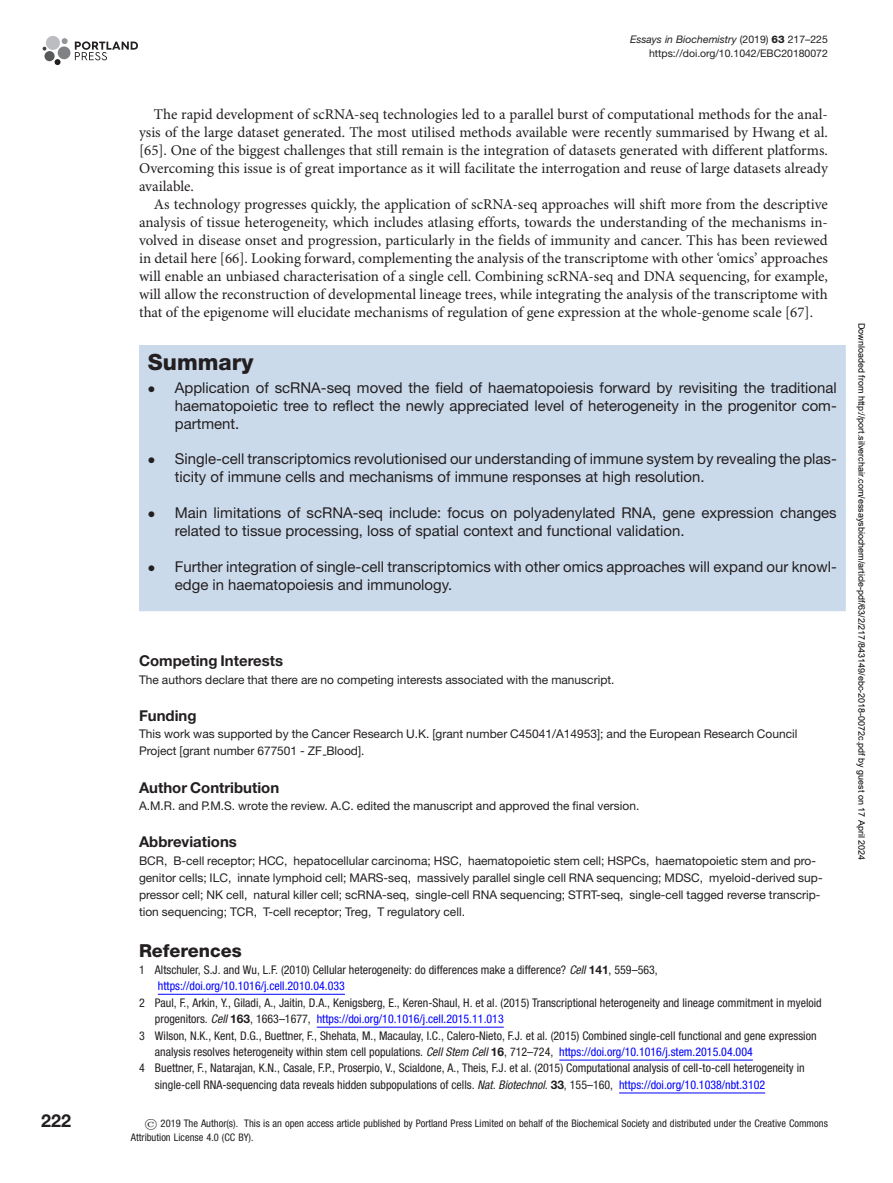
<style>
.page{position:relative;width:893px;height:1183px;background:#fff}
.page>*{position:absolute;margin:0;border:0;box-sizing:border-box;transform-origin:0 0}
.t1{font:800 22.35px "Helvetica Neue LT Std";color:#231f20}
.t2{font:800 18px "Helvetica Neue LT Std";color:#231f20}
.t3{font:700 18px "Helvetica Neue LT Std";color:#231f20}
.t4{font:15px/18px "Minion Pro";color:#231f20;text-align:justify}
.t5{font:15px/18px "Helvetica Neue LT Std";color:#231f20}
.t6{font:700 15px "Helvetica Neue LT Std";color:#231f20}
.t7{font:condensed 12px/16.5px "Helvetica Neue LT Std";color:#231f20}
.t8{font:12px/17.2px "Helvetica Neue LT Std";color:#231f20}
.t9{font:condensed 12px "Helvetica Neue LT Std";color:#00f}
.t10{font:condensed 10.5px/13.5px "Helvetica Neue LT Std";color:#231f20}
.t11{font:10.5px/13.6px "Helvetica Neue LT Std";color:#231f20;text-align:right}
.t12{font:9px "Arial";color:#000}
.s1{font-style:italic}
.s2{font-weight:800}
.s3{font-family:"SFRM1000"}
.s4{font-weight:700;font-stretch:normal}
.s5{color:#00f}
.s6{color:#231f20}
.s7{font-style:italic;color:#231f20}
.s8{font-weight:700;font-stretch:normal;color:#231f20}
.s9{font-family:"SFRM0700";font-stretch:normal}
</style>
<div class="page">
<svg style="left:75px;top:41px;width:63px;height:19px"></svg>
<div style="left:46px;top:36px;width:14px;height:14px;background:#bbbdc0;border-radius:50%"></div>
<div style="left:58px;top:46px;width:12px;height:13px;background:#808285;border-radius:50%"></div>
<div style="left:45px;top:51px;width:10px;height:10px;background:#58595b;border-radius:50%"></div>
<svg style="left:55px;top:59px;width:6px;height:6px"></svg>
<svg style="left:62px;top:38px;width:6px;height:6px"></svg>
<div style="left:139px;top:345px;width:707px;height:266px;background:#cbdaeb"></div>
<hr style="left:158px;top:993px;width:187px;height:1px;background:#00f">
<hr style="left:317px;top:1026px;width:187px;height:1px;background:#00f">
<hr style="left:559px;top:1059px;width:194px;height:1px;background:#00f">
<hr style="left:619px;top:1092px;width:146px;height:1px;background:#00f">
<p class="t11" style="left:630px;top:33px;width:199px"><span class="s1">Essays in Biochemistry</span> (2019) <span class="s2">63</span> 217–225 https://doi.org/10.1042/EBC20180072</p>
<p class="t4" style="left:139px;top:107px;width:690px;text-indent:15px">The rapid development of scRNA-seq technologies led to a parallel burst of computational methods for the anal&shy;ysis of the large dataset generated. The most utilised methods available were recently summarised by Hwang et al. [65]. One of the biggest challenges that still remain is the integration of datasets generated with different platforms.<br>Overcoming this issue is of great importance as it will facilitate the interrogation and reuse of large datasets already available.</p>
<p class="t4" style="left:139px;top:196px;width:690px;text-indent:15px">As technology progresses quickly, the application of scRNA-seq approaches will shift more from the descriptive analysis of tissue heterogeneity, which includes atlasing efforts, towards the understanding of the mechanisms in&shy;volved in disease onset and progression, particularly in the fields of immunity and cancer. This has been reviewed in detail here [66]. Looking forward, complementing the analysis of the transcriptome with other ‘omics’ approaches will enable an unbiased characterisation of a single cell. Combining scRNA-seq and DNA sequencing, for example, will allow the reconstruction of developmental lineage trees, while integrating the analysis of the transcriptome with that of the epigenome will elucidate mechanisms of regulation of gene expression at the whole-genome scale [67].</p>
<h1 class="t1" style="left:148px;top:354px;width:107px">Summary</h1>
<p class="t5" style="left:175px;top:380px;width:663px;text-align:justify;text-indent:-27px"><span class="s3">•</span> Application of scRNA-seq moved the field of haematopoiesis forward by revisiting the traditional haematopoietic tree to reflect the newly appreciated level of heterogeneity in the progenitor com&shy;partment.</p>
<p class="t5" style="left:175px;top:451px;width:663px;text-indent:-27px"><span class="s3">•</span> Single-cell transcriptomics revolutionised our understanding of immune system by revealing the plas&shy;ticity of immune cells and mechanisms of immune responses at high resolution.</p>
<p class="t5" style="left:175px;top:505px;width:663px;text-indent:-27px"><span class="s3">•</span> Main limitations of scRNA-seq include: focus on polyadenylated RNA, gene expression changes related to tissue processing, loss of spatial context and functional validation.</p>
<p class="t5" style="left:175px;top:559px;width:663px;text-indent:-27px"><span class="s3">•</span> Further integration of single-cell transcriptomics with other omics approaches will expand our knowl&shy;edge in haematopoiesis and immunology.</p>
<p class="t6" style="left:139px;top:655px;width:146px">Competing Interests</p>
<p class="t8" style="left:139px;top:671px;width:477px">The authors declare that there are no competing interests associated with the manuscript.</p>
<p class="t6" style="left:139px;top:710px;width:59px">Funding</p>
<p class="t8" style="left:139px;top:726px;width:660px">This work was supported by the Cancer Research U.K. [grant number C45041/A14953]; and the European Research Council<br>Project [grant number 677501 - ZF Blood].</p>
<p class="t6" style="left:139px;top:781px;width:142px">Author Contribution</p>
<p class="t8" style="left:139px;top:798px;width:502px">A.M.R. and P.M.S. wrote the review. A.C. edited the manuscript and approved the final version.</p>
<p class="t6" style="left:139px;top:836px;width:99px">Abbreviations</p>
<p class="t8" style="left:139px;top:852px;width:685px">BCR, B-cell receptor; HCC, hepatocellular carcinoma; HSC, haematopoietic stem cell; HSPCs, haematopoietic stem and pro&shy;genitor cells; ILC, innate lymphoid cell; MARS-seq, massively parallel single cell RNA sequencing; MDSC, myeloid-derived sup&shy;pressor cell; NK cell, natural killer cell; scRNA-seq, single-cell RNA sequencing; STRT-seq, single-cell tagged reverse transcrip&shy;tion sequencing; TCR, T-cell receptor; Treg, T regulatory cell.</p>
<p class="t2" style="left:139px;top:943px;width:104px">References</p>
<p class="t7" style="left:158px;top:961px;width:501px;text-indent:-19px">1 Altschuler, S.J. and Wu, L.F. (2010) Cellular heterogeneity: do differences make a difference? <span class="s1">Cell</span> <span class="s4">141</span>, 559–563, <span class="s5">https://doi.org/10.1016/j.cell.2010.04.033</span></p>
<p class="t7" style="left:139px;top:994px;width:684px">2 Paul, F., Arkin, Y., Giladi, A., Jaitin, D.A., Kenigsberg, E., Keren-Shaul, H. et al. (2015) Transcriptional heterogeneity and lineage commitment in myeloid</p>
<p class="t9" style="left:155px;top:1014px;width:350px"><span class="s6">progenitors.</span> <span class="s7">Cell</span> <span class="s8">163</span><span class="s6">, 1663–1677,</span> https://doi.org/10.1016/j.cell.2015.11.013</p>
<p class="t7" style="left:139px;top:1027px;width:679px">3 Wilson, N.K., Kent, D.G., Buettner, F., Shehata, M., Macaulay, I.C., Calero-Nieto, F.J. et al. (2015) Combined single-cell functional and gene expression</p>
<p class="t7" style="left:155px;top:1044px;width:599px">analysis resolves heterogeneity within stem cell populations. <span class="s1">Cell Stem Cell</span> <span class="s4">16</span>, 712–724, <span class="s5">https://doi.org/10.1016/j.stem.2015.04.004</span></p>
<p class="t7" style="left:139px;top:1060px;width:667px">4 Buettner, F., Natarajan, K.N., Casale, F.P., Proserpio, V., Scialdone, A., Theis, F.J. et al. (2015) Computational analysis of cell-to-cell heterogeneity in</p>
<p class="t7" style="left:155px;top:1076px;width:612px">single-cell RNA-sequencing data reveals hidden subpopulations of cells. <span class="s1">Nat. Biotechnol.</span> <span class="s4">33</span>, 155–160, <span class="s5">https://doi.org/10.1038/nbt.3102</span></p>
<p class="t3" style="left:41px;top:1113px;width:31px">222</p>
<p class="t10" style="left:131px;top:1117px;width:698px;text-indent:14px"><span class="s9">©</span> 2019 The Author(s). This is an open access article published by Portland Press Limited on behalf of the Biochemical Society and distributed under the Creative Commons<br>Attribution License 4.0 (CC BY).</p>
<p class="t12" style="left:865px;top:323px;width:538px;rotate:90deg">Downloaded from http://port.silverchair.com/essaysbiochem/article-pdf/63/2/217/843149/ebc-2018-0072c.pdf by guest on 17 April 2024</p>
</div>
